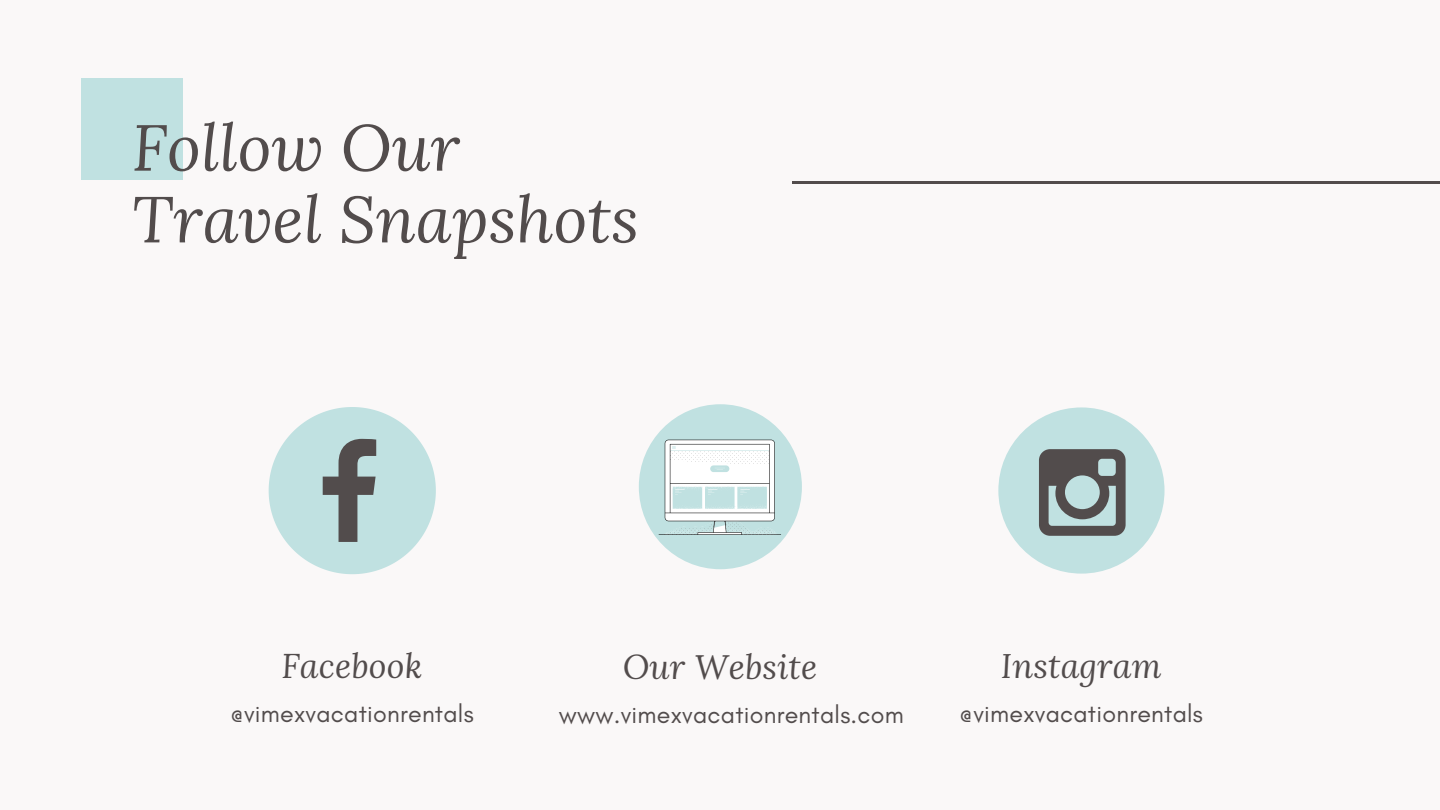
<style>
.page{position:relative;width:1440px;height:810px;background:#faf8f8}
.page>*{position:absolute;margin:0;border:0;box-sizing:border-box;transform-origin:0 0}
.t1{font:italic 65px/71.7px "Lora";color:#524c4c}
.t2{font:italic 34px "Lora";letter-spacing:.005em;color:#524c4c}
.t3{font:25px "Glacial Indifference";letter-spacing:.01em;color:#524c4c}
</style>
<div class="page">
<div style="left:81px;top:78px;width:102px;height:102px;background:#c0e1e1"></div>
<svg style="left:269px;top:407px;width:167px;height:167px"></svg>
<div style="left:998px;top:407px;width:167px;height:167px;background:#c0e1e1;border-radius:50%"></div>
<svg style="left:1039px;top:449px;width:87px;height:87px"></svg>
<hr style="left:792px;top:181px;width:648px;height:3px;background:#524c4c">
<div style="left:639px;top:404px;width:163px;height:165px;background:#c0e1e1;border-radius:50%"></div>
<svg style="left:659px;top:440px;width:122px;height:95px"></svg>
<p class="t1" style="left:132px;top:110px;width:509px">Follow Our<br>Travel Snapshots</p>
<p class="t2" style="left:281px;top:643px;width:142px">Facebook</p>
<p class="t3" style="left:230px;top:699px;width:245px">@vimexvacationrentals</p>
<p class="t2" style="left:623px;top:644px;width:196px">Our Website</p>
<p class="t3" style="left:559px;top:699px;width:347px">www.vimexvacationrentals.com</p>
<p class="t2" style="left:1001px;top:643px;width:162px">Instagram</p>
<p class="t3" style="left:959px;top:699px;width:245px">@vimexvacationrentals</p>
</div>
